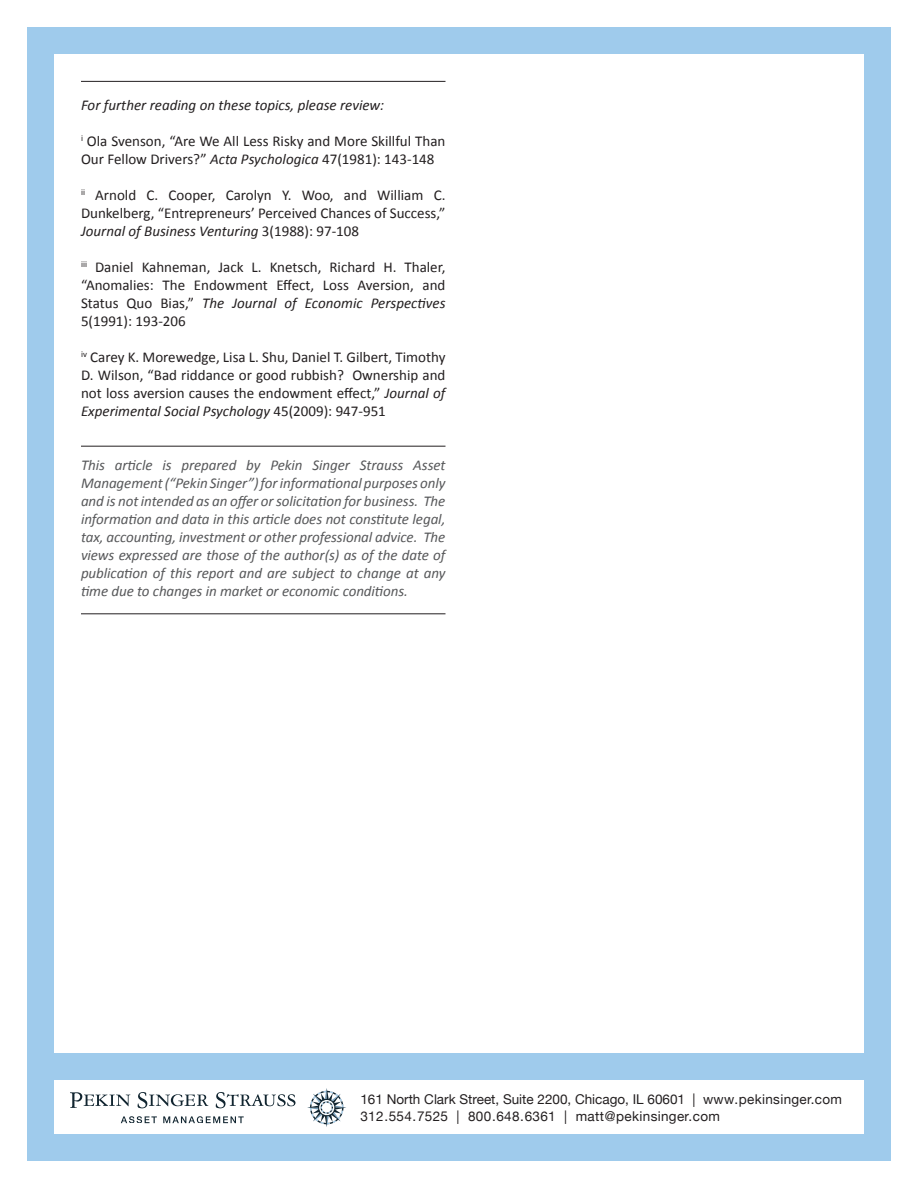
<style>
.page{position:relative;width:918px;height:1188px;background:#fff}
.page>*{position:absolute;margin:0;border:0;box-sizing:border-box;transform-origin:0 0}
.t1{font:15px/18px "Calibri";color:#231f20;text-align:justify}
.t2{font:italic 15px/18px "Calibri";letter-spacing:-.005em;color:#57585a;text-align:justify}
.t3{font:italic 15px "Calibri";color:#231f20}
.t4{font:13.5px "Helvetica Neue";color:#231f20}
.t5{font:13.5px "Helvetica Neue";letter-spacing:.025em;color:#231f20}
.s1{font-style:italic}
</style>
<div class="page">
<div style="left:27px;top:27px;width:864px;height:1134px;background:#9fcbec"></div>
<div style="left:54px;top:54px;width:810px;height:999px;background:#fff"></div>
<div style="left:54px;top:1080px;width:810px;height:54px;background:#fff"></div>
<svg style="left:70px;top:1092px;width:60px;height:16px"></svg>
<svg style="left:138px;top:1092px;width:70px;height:16px"></svg>
<svg style="left:216px;top:1092px;width:79px;height:16px"></svg>
<svg style="left:121px;top:1116px;width:36px;height:7px"></svg>
<svg style="left:163px;top:1116px;width:81px;height:7px"></svg>
<svg style="left:307px;top:1088px;width:39px;height:39px"></svg>
<hr style="left:81px;top:446px;width:365px;height:1px;background:#231f20">
<hr style="left:81px;top:613px;width:365px;height:1px;background:#231f20">
<hr style="left:81px;top:81px;width:365px;height:1px;background:#231f20">
<p class="t3" style="left:81px;top:95px;width:305px">For further reading on these topics, please review:</p>
<p class="t1" style="left:81px;top:132px;width:366px"><sup>i</sup> Ola Svenson, “Are We All Less Risky and More Skillful Than<br>Our Fellow Drivers?” <span class="s1">Acta Psychologica</span> 47(1981): 143-148</p>
<p class="t1" style="left:81px;top:186px;width:366px"><sup>ii</sup> Arnold C. Cooper, Carolyn Y. Woo, and William C.<br>Dunkelberg, “Entrepreneurs’ Perceived Chances of Success,” <span class="s1">Journal of Business Venturing</span> 3(1988): 97-108</p>
<p class="t1" style="left:81px;top:258px;width:366px"><sup>iii</sup> Daniel Kahneman, Jack L. Knetsch, Richard H. Thaler, “Anomalies: The Endowment Effect, Loss Aversion, and Status Quo Bias,” <span class="s1">The Journal of Economic Perspectives </span>5(1991): 193-206</p>
<p class="t1" style="left:81px;top:348px;width:366px"><sup>iv</sup> Carey K. Morewedge, Lisa L. Shu, Daniel T. Gilbert, Timothy D. Wilson, “Bad riddance or good rubbish? Ownership and not loss aversion causes the endowment effect,” <span class="s1">Journal of Experimental Social Psychology</span> 45(2009): 947-951</p>
<p class="t2" style="left:81px;top:456px;width:366px">This article is prepared by Pekin Singer Strauss Asset Management (“Pekin Singer”) for informational purposes only and is not intended as an offer or solicitation for business. The information and data in this article does not constitute legal, tax, accounting, investment or other professional advice. The views expressed are those of the author(s) as of the date of publication of this report and are subject to change at any time due to changes in market or economic conditions.</p>
<p class="t4" style="left:360px;top:1092px;width:483px">161 North Clark Street, Suite 2200, Chicago, IL 60601 | www.pekinsinger.com</p>
<p class="t5" style="left:360px;top:1108px;width:361px">312.554.7525 | 800.648.6361 | matt@pekinsinger.com</p>
</div>
